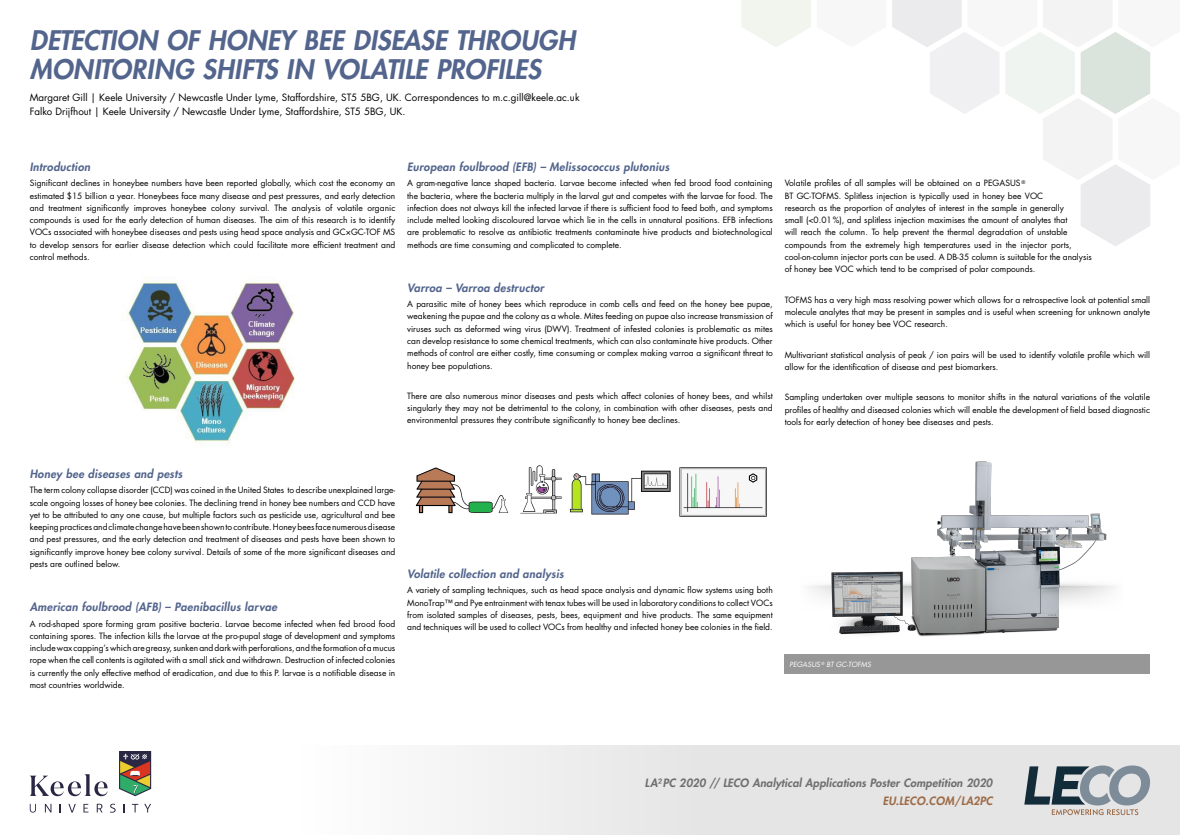
<style>
.page{position:relative;width:1180px;height:835px;background:#fff}
.page>*{position:absolute;margin:0;border:0;box-sizing:border-box;transform-origin:0 0}
.t1{font:italic 800 26.25px/29.7px "Futura Std";letter-spacing:.005em;color:#53658d}
.t2{font:italic 800 11.2px "Futura Std";letter-spacing:.025em;color:#53658d}
.t3{font:italic 800 11.2px "Futura Std";letter-spacing:.01em;color:#706f6f}
.t4{font:italic 800 11.2px "Futura Std";letter-spacing:.01em;color:#9e6c48}
.t5{font:9.8px/14px "Futura Std";color:#000}
.t6{font:8.4px/12.2px "Futura Std";color:#000;text-align:justify}
.t7{font:italic 7px "Futura Std";color:#fff}
</style>
<div class="page">
<div style="left:301px;top:745px;width:879px;height:89px;background:linear-gradient(to right,#f7f7f7,#dfdfdf)"></div>
<svg style="left:741px;top:0;width:70px;height:47px"></svg>
<svg style="left:892px;top:0;width:258px;height:246px"></svg>
<img style="left:415px;top:465px;width:352px;height:52px">
<img style="left:124px;top:277px;width:171px;height:166px">
<img style="left:810px;top:461px;width:306px;height:176px">
<div style="left:784px;top:654px;width:366px;height:19px;background:#989797"></div>
<svg style="left:30px;top:774px;width:78px;height:22px"></svg>
<svg style="left:30px;top:803px;width:6px;height:9px"></svg>
<svg style="left:45px;top:803px;width:6px;height:9px"></svg>
<svg style="left:68px;top:803px;width:8px;height:9px"></svg>
<svg style="left:83px;top:803px;width:5px;height:9px"></svg>
<svg style="left:97px;top:803px;width:6px;height:9px"></svg>
<svg style="left:110px;top:803px;width:6px;height:9px"></svg>
<svg style="left:132px;top:803px;width:6px;height:9px"></svg>
<svg style="left:144px;top:803px;width:7px;height:9px"></svg>
<svg style="left:119px;top:751px;width:32px;height:45px"></svg>
<svg style="left:1024px;top:765px;width:126px;height:50px"></svg>
<h1 class="t1" style="left:30px;top:25px;width:547px">DETECTION OF HONEY BEE DISEASE THROUGH<br>MONITORING SHIFTS IN VOLATILE PROFILES</h1>
<p class="t5" style="left:30px;top:91px;width:551px">Margaret Gill | Keele University / Newcastle Under Lyme, Staffordshire, ST5 5BG, UK. Correspondences to m.c.gill@keele.ac.uk<br>Falko Drijfhout | Keele University / Newcastle Under Lyme, Staffordshire, ST5 5BG, UK.</p>
<h2 class="t2" style="left:30px;top:160px;width:62px">Introduction</h2>
<p class="t6" style="left:30px;top:177px;width:367px">Significant declines in honeybee numbers have been reported globally, which cost the economy an estimated $15 billion a year. Honeybees face many disease and pest pressures, and early detection and treatment significantly improves honeybee colony survival. The analysis of volatile organic compounds is used for the early detection of human diseases. The aim of this research is to identify VOCs associated with honeybee diseases and pests using head space analysis and GC×GC-TOF MS to develop sensors for earlier disease detection which could facilitate more efficient treatment and control methods.</p>
<h2 class="t2" style="left:407px;top:160px;width:264px">European foulbrood (EFB) – Melissococcus plutonius</h2>
<p class="t6" style="left:407px;top:177px;width:367px">A gram-negative lance shaped bacteria. Larvae become infected when fed brood food containing the bacteria, where the bacteria multiply in the larval gut and competes with the larvae for food. The infection does not always kill the infected larvae if there is sufficient food to feed both, and symptoms include melted looking discoloured larvae which lie in the cells in unnatural positions. EFB infections are problematic to resolve as antibiotic treatments contaminate hive products and biotechnological methods are time consuming and complicated to complete.</p>
<h2 class="t2" style="left:407px;top:281px;width:138px">Varroa – Varroa destructor</h2>
<p class="t6" style="left:407px;top:298px;width:367px">A parasitic mite of honey bees which reproduce in comb cells and feed on the honey bee pupae, weakening the pupae and the colony as a whole. Mites feeding on pupae also increase transmission of viruses such as deformed wing virus (DWV). Treatment of infested colonies is problematic as mites can develop resistance to some chemical treatments, which can also contaminate hive products. Other methods of control are either costly, time consuming or complex making varroa a significant threat to honey bee populations.</p>
<p class="t6" style="left:407px;top:390px;width:367px">There are also numerous minor diseases and pests which affect colonies of honey bees, and whilst singularly they may not be detrimental to the colony, in combination with other diseases, pests and environmental pressures they contribute significantly to honey bee declines.</p>
<p class="t6" style="left:784px;top:177px;width:309px;text-align:left">Volatile profiles of all samples will be obtained on a PEGASUS <sup>®<br></sup>BT GC-TOFMS. Splitless injection is typically used in honey bee VOC<br>research as the proportion of analytes of interest in the sample in generally<br>small (&lt;0.01%), and splitless injection maximises the amount of analytes that<br>will reach the column. To help prevent the thermal degradation of unstable compounds from the extremely high temperatures used in the injector ports, cool-on-column injector ports can be used. A DB-35 column is suitable for the analysis of honey bee VOC which tend to be comprised of polar compounds.</p>
<p class="t6" style="left:784px;top:293px;width:367px">TOFMS has a very high mass resolving power which allows for a retrospective look at potential small molecule analytes that may be present in samples and is useful when screening for unknown analyte which is useful for honey bee VOC research.</p>
<p class="t6" style="left:784px;top:348px;width:367px">Multivariant statistical analysis of peak / ion pairs will be used to identify volatile profile which will allow for the identification of disease and pest biomarkers.</p>
<p class="t6" style="left:784px;top:391px;width:367px">Sampling undertaken over multiple seasons to monitor shifts in the natural variations of the volatile profiles of healthy and diseased colonies which will enable the development of field based diagnostic tools for early detection of honey bee diseases and pests.</p>
<h2 class="t2" style="left:30px;top:467px;width:154px">Honey bee diseases and pests</h2>
<p class="t6" style="left:30px;top:484px;width:367px">The term colony collapse disorder (CCD) was coined in the United States to describe unexplained large&shy;scale ongoing losses of honey bee colonies. The declining trend in honey bee numbers and CCD have yet to be attributed to any one cause, but multiple factors such as pesticide use, agricultural and bee keeping practices and climate change have been shown to contribute. Honey bees face numerous disease and pest pressures, and the early detection and treatment of diseases and pests have been shown to significantly improve honey bee colony survival. Details of some of the more significant diseases and pests are outlined below.</p>
<h2 class="t2" style="left:30px;top:600px;width:249px">American foulbrood (AFB) – Paenibacillus larvae</h2>
<p class="t6" style="left:30px;top:617px;width:367px">A rod-shaped spore forming gram positive bacteria. Larvae become infected when fed brood food containing spores. The infection kills the larvae at the pro-pupal stage of development and symptoms include wax capping’s which are greasy, sunken and dark with perforations, and the formation of a mucus rope when the cell contents is agitated with a small stick and withdrawn. Destruction of infected colonies is currently the only effective method of eradication, and due to this P. larvae is a notifiable disease in most countries worldwide.</p>
<h2 class="t2" style="left:407px;top:567px;width:158px">Volatile collection and analysis</h2>
<p class="t6" style="left:407px;top:584px;width:367px">A variety of sampling techniques, such as head space analysis and dynamic flow systems using both MonoTrap™ and Pye entrainment with tenax tubes will be used in laboratory conditions to collect VOCs from isolated samples of diseases, pests, bees, equipment and hive products. The same equipment and techniques will be used to collect VOCs from healthy and infected honey bee colonies in the field.</p>
<p class="t7" style="left:789px;top:659px;width:83px">PEGASUS <sup>®</sup> BT GC-TOFMS</p>
<h2 class="t3" style="left:645px;top:775px;width:349px">LA² PC 2020 // LECO Analytical Applications Poster Competition 2020</h2>
<h2 class="t4" style="left:883px;top:793px;width:111px">EU.LECO.COM/LA2PC</h2>
</div>
